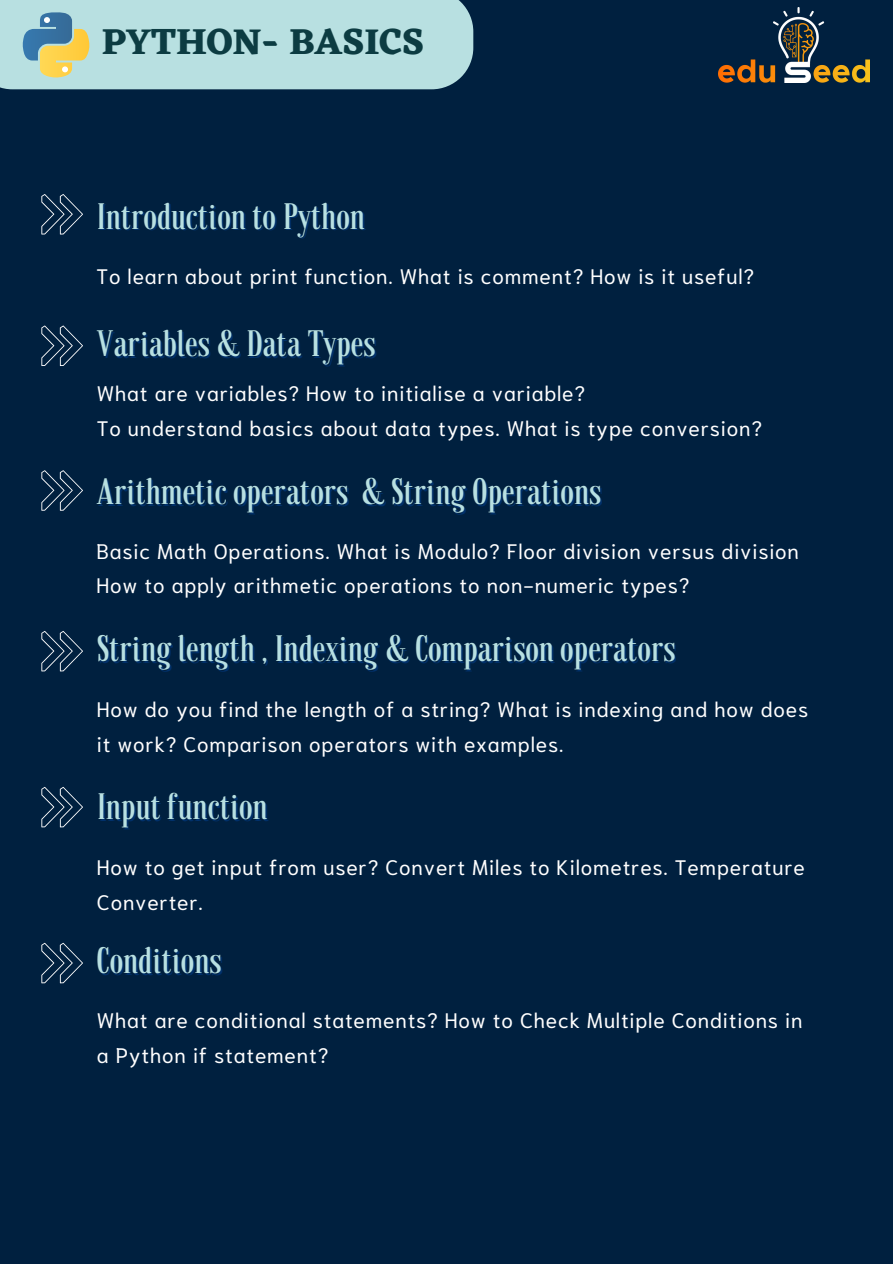
<style>
.page{position:relative;width:893px;height:1264px;background:#fff}
.page>*{position:absolute;margin:0;border:0;box-sizing:border-box;transform-origin:0 0}
.t1{font:700 37.2px "Eczar";color:#0c3c42}
.t2{font:36px "Granaina limpia";color:#b8e0e1}
.t3{font:21px/34.8px "Niramit";letter-spacing:.04em;color:#fff}
</style>
<div class="page">
<div style="left:0;top:0;width:892px;height:1263px;background:#00203f"></div>
<svg style="left:0;top:0;width:473px;height:89px;background:#b4d9d8"></svg>
<img style="left:718px;top:8px;width:151px;height:74px">
<svg style="left:41px;top:194px;width:42px;height:40px"></svg>
<svg style="left:41px;top:325px;width:42px;height:41px"></svg>
<svg style="left:41px;top:470px;width:42px;height:40px"></svg>
<svg style="left:41px;top:631px;width:42px;height:40px"></svg>
<svg style="left:41px;top:786px;width:42px;height:41px"></svg>
<svg style="left:41px;top:942px;width:42px;height:41px"></svg>
<p class="t1" style="left:102px;top:19px;width:324px">PYTHON- BASICS</p>
<p class="t2" style="left:97px;top:202px;width:270px">Introduction to Python</p>
<p class="t3" style="left:97px;top:256px;width:659px">To learn about print function. What is comment? How is it useful?</p>
<p class="t2" style="left:97px;top:329px;width:280px">Variables &amp; Data Types</p>
<p class="t3" style="left:97px;top:374px;width:490px">What are variables? How to initialise a variable?</p>
<p class="t3" style="left:97px;top:409px;width:666px">To understand basics about data types. What is type conversion?</p>
<p class="t2" style="left:97px;top:477px;width:506px">Arithmetic operators &amp; String Operations</p>
<p class="t3" style="left:97px;top:531px;width:703px">Basic Math Operations. What is Modulo? Floor division versus division</p>
<p class="t3" style="left:97px;top:566px;width:594px">How to apply arithmetic operations to non-numeric types?</p>
<p class="t2" style="left:97px;top:634px;width:580px">String length , Indexing &amp; Comparison operators</p>
<p class="t3" style="left:97px;top:689px;width:712px">How do you find the length of a string? What is indexing and how does it work? Comparison operators with examples.</p>
<p class="t2" style="left:97px;top:792px;width:172px">Input function</p>
<p class="t3" style="left:97px;top:848px;width:709px">How to get input from user? Convert Miles to Kilometres. Temperature<br>Converter.</p>
<p class="t2" style="left:97px;top:946px;width:126px">Conditions</p>
<p class="t3" style="left:97px;top:1000px;width:707px">What are conditional statements? How to Check Multiple Conditions in a Python if statement?</p>
</div>
